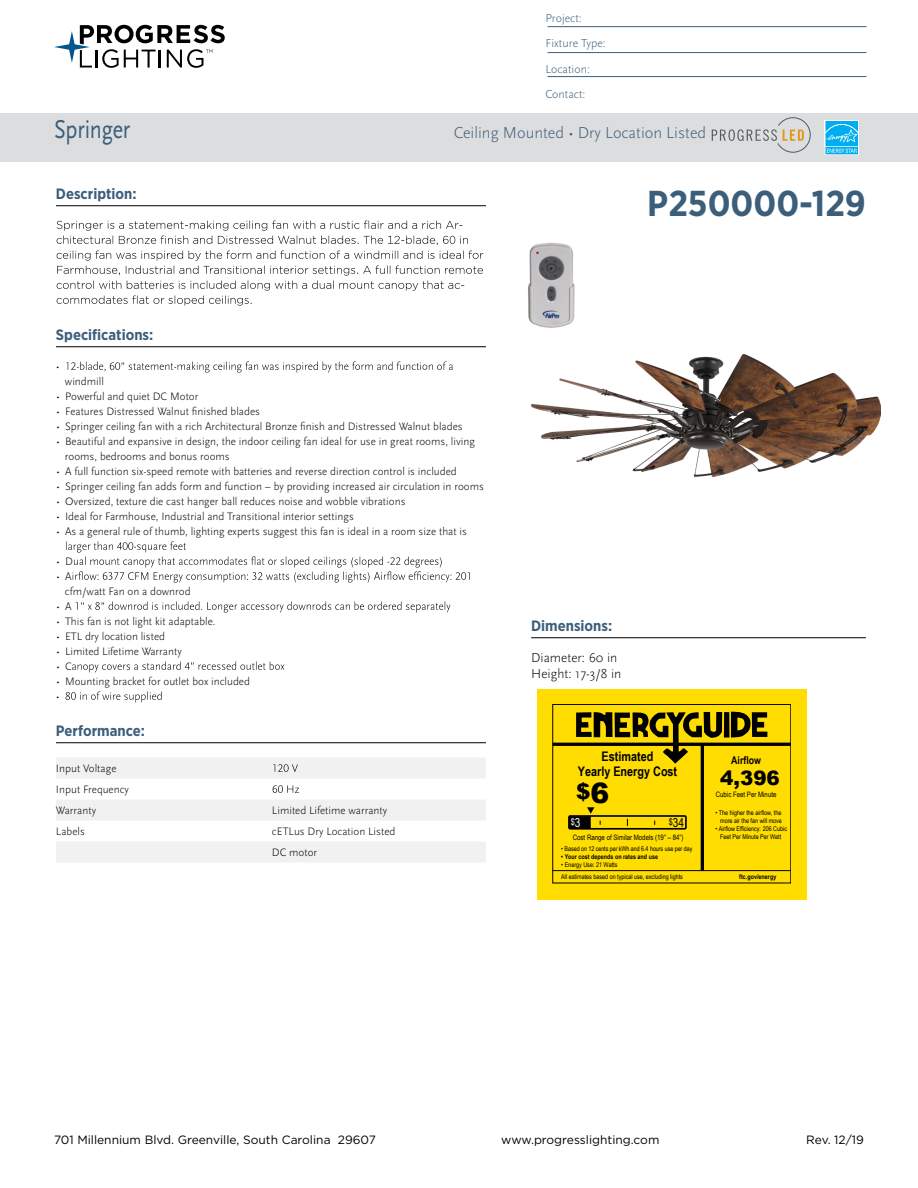
<style>
.page{position:relative;width:918px;height:1188px;background:#fff}
.page>*{position:absolute;margin:0;border:0;box-sizing:border-box;transform-origin:0 0}
.t1{font:700 36px "Gotham Narrow";color:#3b5e7b}
.t2{font:27px "Scala Sans Pro";letter-spacing:-.01em;color:#3b5e7b;scale:.82 1}
.t3{font:900 21.45px "Arial";color:#000}
.t4{font:900 19.8px "Arial";color:#000}
.t5{font:300 16.5px "Scala Sans Pro";color:#3b5e7b}
.t6{font:700 15px "Gotham Narrow";color:#3b5e7b}
.t7{font:300 13.5px/16.2px "Scala Sans Pro";color:#000}
.t8{font:700 13.2px/14.9px "Arial Narrow";color:#000;text-align:center}
.t9{font:12.45px "Arial Narrow";color:#000}
.t10{font:12px "Gotham";color:#000}
.t11{font:300 12px/25.5px "Scala Sans Pro";color:#3b5e7b}
.t12{font:300 11.25px/15px "Scala Sans Pro";color:#000}
.t13{font:300 11.25px "Gotham";color:#000}
.t14{font:700 10.8px "Arial Narrow";color:#000}
.t15{font:9.15px "Arial Narrow";color:#fff}
.t16{font:7.5px "Arial Narrow";color:#000}
.t17{font:6.6px/7.5px "Arial Narrow";color:#000;text-align:right}
.t18{font:700 6.6px "Arial Narrow";color:#000}
.s1{font-size:28.05px}
.s2{font-size:12.45px}
.s3{font-size:9.15px}
</style>
<div class="page">
<svg style="left:54px;top:25px;width:171px;height:43px"></svg>
<img style="left:531px;top:353px;width:349px;height:125px">
<hr style="left:56px;top:205px;width:430px;height:1px;background:#000">
<hr style="left:56px;top:346px;width:430px;height:1px;background:#000">
<hr style="left:56px;top:742px;width:430px;height:1px;background:#000">
<div style="left:56px;top:758px;width:430px;height:21px;background:#f1f1f2"></div>
<div style="left:56px;top:800px;width:430px;height:21px;background:#f1f1f2"></div>
<div style="left:56px;top:842px;width:430px;height:21px;background:#f1f1f2"></div>
<svg style="left:57px;top:221px;width:411px;height:24px"></svg>
<svg style="left:57px;top:251px;width:426px;height:55px"></svg>
<svg style="left:66px;top:361px;width:387px;height:12px"></svg>
<svg style="left:66px;top:541px;width:404px;height:42px"></svg>
<svg style="left:76px;top:602px;width:374px;height:11px"></svg>
<svg style="left:72px;top:662px;width:212px;height:11px"></svg>
<svg style="left:65px;top:691px;width:97px;height:11px"></svg>
<svg style="left:273px;top:764px;width:25px;height:8px"></svg>
<svg style="left:273px;top:785px;width:26px;height:8px"></svg>
<hr style="left:531px;top:637px;width:335px;height:1px;background:#000">
<div style="left:0;top:113px;width:918px;height:49px;background:#dcddde"></div>
<svg style="left:712px;top:118px;width:98px;height:34px"></svg>
<div style="left:825px;top:120px;width:34px;height:27px;background:#fff"></div>
<svg style="left:825px;top:121px;width:34px;height:34px"></svg>
<img style="left:528px;top:242px;width:47px;height:86px">
<hr style="left:548px;top:26px;width:318px;height:1px;background:#3b5e7b">
<hr style="left:548px;top:52px;width:318px;height:1px;background:#3b5e7b">
<hr style="left:548px;top:76px;width:318px;height:1px;background:#3b5e7b">
<div style="left:537px;top:689px;width:269px;height:211px;background:#fd0"></div>
<hr style="left:553px;top:743px;width:238px;height:3px;background:#000">
<hr style="left:553px;top:870px;width:238px;height:1px;background:#000">
<div style="left:568px;top:815px;width:119px;height:15px;border:2px solid #000"></div>
<svg style="left:569px;top:807px;width:25px;height:21px"></svg>
<hr style="left:701px;top:744px;width:3px;height:127px;background:#000">
<svg style="left:576px;top:712px;width:191px;height:52px"></svg>
<p class="t11" style="left:545px;top:5px;width:62px">Project:<br>Fixture Type:<br>Location:<br>Contact:</p>
<h2 class="t2" style="left:54px;top:113px;width:95px">Springer</h2>
<h3 class="t5" style="left:454px;top:123px;width:254px">Ceiling Mounted • Dry Location Listed</h3>
<h3 class="t6" style="left:56px;top:184px;width:82px">Description:</h3>
<p class="t13" style="left:459px;top:218px;width:6px">-</p>
<p class="t13" style="left:461px;top:278px;width:6px">-</p>
<h3 class="t6" style="left:56px;top:325px;width:99px">Specifications:</h3>
<p class="t12" style="left:56px;top:359px;width:5px">•</p>
<p class="t12" style="left:65px;top:374px;width:40px">windmill</p>
<p class="t12" style="left:56px;top:389px;width:144px">• Powerful and quiet DC Motor</p>
<p class="t12" style="left:56px;top:404px;width:206px">• Features Distressed Walnut finished blades</p>
<p class="t12" style="left:56px;top:419px;width:408px">• Springer ceiling fan with a rich Architectural Bronze finish and Distressed Walnut blades</p>
<p class="t12" style="left:65px;top:434px;width:412px;text-indent:-9px">• Beautiful and expansive in design, the indoor ceiling fan ideal for use in great rooms, living rooms, bedrooms and bonus rooms</p>
<p class="t12" style="left:56px;top:464px;width:402px">• A full function six-speed remote with batteries and reverse direction control is included</p>
<p class="t12" style="left:56px;top:479px;width:429px">• Springer ceiling fan adds form and function – by providing increased air circulation in rooms</p>
<p class="t12" style="left:56px;top:494px;width:351px">• Oversized, texture die cast hanger ball reduces noise and wobble vibrations</p>
<p class="t12" style="left:56px;top:509px;width:299px">• Ideal for Farmhouse, Industrial and Transitional interior settings</p>
<p class="t12" style="left:56px;top:524px;width:413px">• As a general rule of thumb, lighting experts suggest this fan is ideal in a room size that is</p>
<p class="t12" style="left:56px;top:554px;width:18px">• D</p>
<p class="t12" style="left:65px;top:569px;width:127px;text-indent:-9px">• A<br>cfm/watt Fan on a downrod</p>
<p class="t12" style="left:56px;top:599px;width:17px">• A</p>
<p class="t12" style="left:56px;top:614px;width:161px">• This fan is not light kit adaptable.</p>
<p class="t12" style="left:56px;top:629px;width:111px">• ETL dry location listed</p>
<p class="t12" style="left:56px;top:644px;width:127px">• Limited Lifetime Warranty</p>
<p class="t12" style="left:56px;top:659px;width:17px">• C</p>
<p class="t12" style="left:56px;top:674px;width:196px">• Mounting bracket for outlet box included •</p>
<h3 class="t6" style="left:56px;top:721px;width:90px">Performance:</h3>
<p class="t12" style="left:56px;top:758px;width:74px;line-height:21px">Input Voltage<br>Input Frequency<br>Warranty</p>
<p class="t12" style="left:272px;top:803px;width:117px">Limited Lifetime warranty</p>
<p class="t12" style="left:56px;top:824px;width:30px">Labels</p>
<p class="t12" style="left:272px;top:821px;width:125px;line-height:21px">cETLus Dry Location Listed<br>DC motor</p>
<h1 class="t1" style="left:647px;top:180px;width:220px">P250000-129</h1>
<h3 class="t6" style="left:531px;top:616px;width:83px">Dimensions:</h3>
<p class="t7" style="left:531px;top:650px;width:92px">Diameter: 60 in<br>Height: 17-3/8 in</p>
<p class="t8" style="left:578px;top:748px;width:101px">Estimated<br>Yearly Energy Cost</p>
<h3 class="t3" style="left:576px;top:776px;width:35px">$<span class="s1">6</span></h3>
<p class="t15" style="left:571px;top:815px;width:11px">$<span class="s2">3</span></p>
<p class="t9" style="left:669px;top:813px;width:17px"><span class="s3">$</span>34</p>
<p class="t16" style="left:573px;top:832px;width:112px">Cost Range of Similar Models (19” – 84”)</p>
<p class="t17" style="left:561px;top:844px;width:133px">• Based on 12 cents per kWh and 6.4 hours use per day</p>
<p class="t18" style="left:561px;top:851px;width:98px">• Your cost depends on rates and use</p>
<p class="t17" style="left:561px;top:860px;width:58px">• Energy Use: 21 Watts</p>
<p class="t17" style="left:561px;top:873px;width:123px">All estimates based on typical use, excluding lights</p>
<p class="t14" style="left:731px;top:752px;width:31px">Airflow</p>
<h3 class="t4" style="left:720px;top:763px;width:61px">4,396</h3>
<p class="t16" style="left:716px;top:789px;width:62px">Cubic Feet Per Minute</p>
<p class="t17" style="left:716px;top:809px;width:68px">• The higher the airflow, the more air the fan will move</p>
<p class="t17" style="left:716px;top:824px;width:73px;line-height:8.2px;text-align:center">• Airflow Efficiency: 206 Cubic<br>Feet Per Minute Per Watt</p>
<p class="t18" style="left:739px;top:872px;width:39px">ftc.gov/energy</p>
<p class="t10" style="left:54px;top:1132px;width:323px">701 Millennium Blvd. Greenville, South Carolina 29607</p>
<p class="t10" style="left:501px;top:1132px;width:160px">www.progresslighting.com</p>
<p class="t10" style="left:806px;top:1132px;width:59px">Rev. 12/19</p>
</div>
